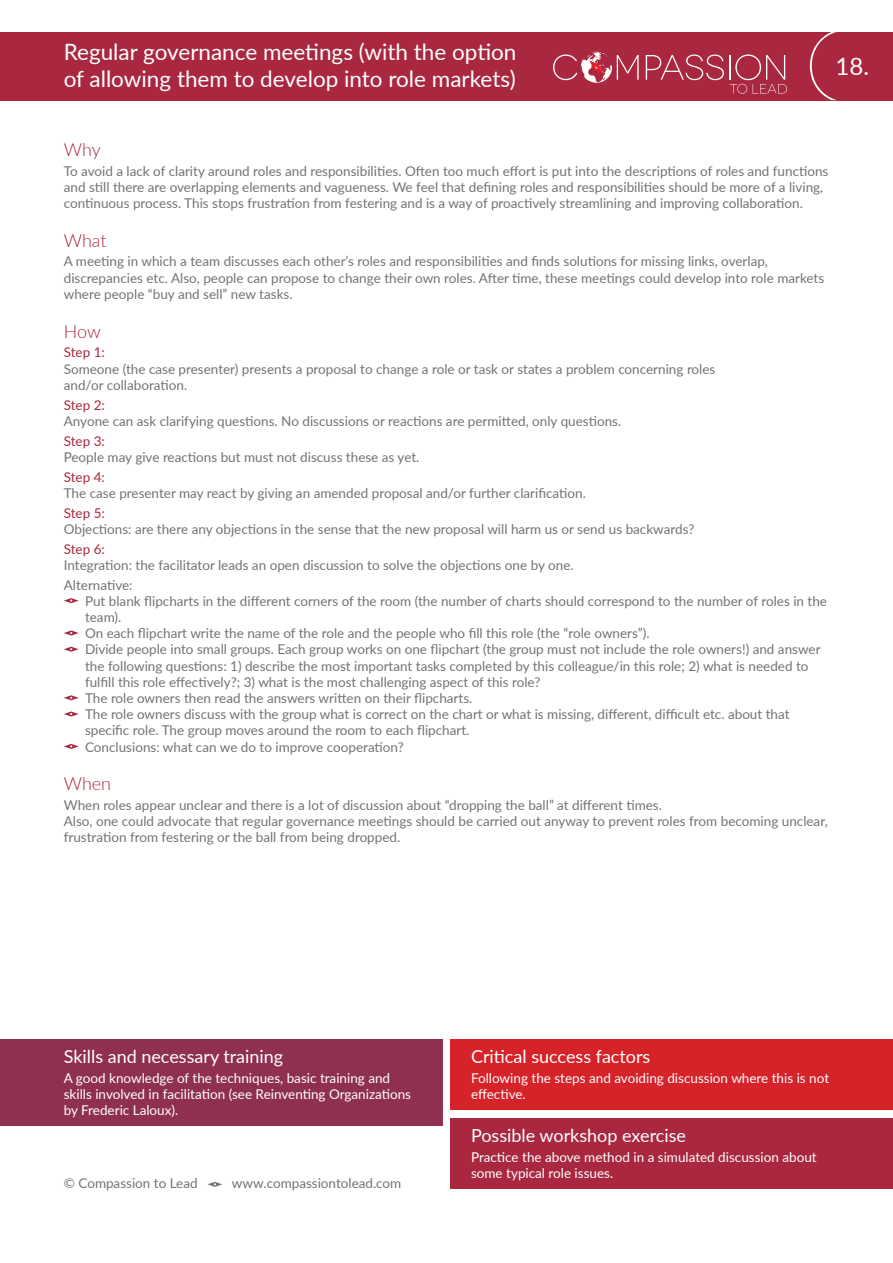
<style>
.page{position:relative;width:893px;height:1263px;background:#fff}
.page>*{position:absolute;margin:0;border:0;box-sizing:border-box;transform-origin:0 0}
.t1{font:24px "Lato";color:#fff}
.t2{font:22.5px/27px "Lato";color:#fff}
.t3{font:18px "Lato";color:#fff}
.t4{font:300 18px "Lato";letter-spacing:-.005em;color:#a9283f}
.t5{font:13.5px/16.2px "Lato";color:#737374}
.t6{font:13.5px/16.2px "Lato";color:#fff}
.t7{font:13.5px "Lato";color:#a9283f}
</style>
<div class="page">
<svg style="left:207px;top:1182px;width:15px;height:5px"></svg>
<div style="left:0;top:32px;width:893px;height:68px;background:#a9283f"></div>
<svg style="left:64px;top:647px;width:15px;height:5px"></svg>
<svg style="left:64px;top:695px;width:15px;height:5px"></svg>
<svg style="left:64px;top:711px;width:15px;height:5px"></svg>
<svg style="left:64px;top:744px;width:15px;height:5px"></svg>
<svg style="left:64px;top:630px;width:15px;height:6px"></svg>
<svg style="left:64px;top:598px;width:15px;height:5px"></svg>
<div style="left:451px;top:1118px;width:442px;height:70px;background:#a9283f"></div>
<div style="left:451px;top:1039px;width:442px;height:70px;background:#d62229"></div>
<div style="left:0;top:1039px;width:442px;height:87px;background:#8f2f52"></div>
<svg style="left:646px;top:54px;width:141px;height:40px"></svg>
<svg style="left:553px;top:52px;width:86px;height:31px"></svg>
<svg style="left:810px;top:32px;width:26px;height:68px"></svg>
<h2 class="t2" style="left:64px;top:38px;width:454px">Regular governance meetings (with the option of allowing them to develop into role markets)</h2>
<h1 class="t1" style="left:836px;top:49px;width:35px">18.</h1>
<h3 class="t4" style="left:64px;top:137px;width:38px">Why</h3>
<p class="t5" style="left:64px;top:162px;width:766px">To avoid a lack of clarity around roles and responsibilities. Often too much effort is put into the descriptions of roles and functions and still there are overlapping elements and vagueness. We feel that defining roles and responsibilities should be more of a living, continuous process. This stops frustration from festering and is a way of proactively streamlining and improving collaboration.</p>
<h3 class="t4" style="left:64px;top:228px;width:44px">What</h3>
<p class="t5" style="left:64px;top:253px;width:762px">A meeting in which a team discusses each other’s roles and responsibilities and finds solutions for missing links, overlap, discrepancies etc. Also, people can propose to change their own roles. After time, these meetings could develop into role markets where people “buy and sell” new tasks.</p>
<h3 class="t4" style="left:64px;top:318px;width:38px">How</h3>
<p class="t7" style="left:64px;top:343px;width:43px">Step 1:</p>
<p class="t5" style="left:64px;top:360px;width:653px">Someone (the case presenter) presents a proposal to change a role or task or states a problem concerning roles and/or collaboration.</p>
<p class="t7" style="left:64px;top:395px;width:43px">Step 2:</p>
<p class="t5" style="left:64px;top:412px;width:559px">Anyone can ask clarifying questions. No discussions or reactions are permitted, only questions.</p>
<p class="t7" style="left:64px;top:431px;width:43px">Step 3:</p>
<p class="t5" style="left:64px;top:448px;width:357px">People may give reactions but must not discuss these as yet.</p>
<p class="t7" style="left:64px;top:467px;width:43px">Step 4:</p>
<p class="t5" style="left:64px;top:484px;width:524px">The case presenter may react by giving an amended proposal and/or further clarification.</p>
<p class="t7" style="left:64px;top:503px;width:43px">Step 5:</p>
<p class="t5" style="left:64px;top:520px;width:632px">Objections: are there any objections in the sense that the new proposal will harm us or send us backwards?</p>
<p class="t7" style="left:64px;top:539px;width:43px">Step 6:</p>
<p class="t5" style="left:64px;top:554px;width:511px;line-height:19.8px">Integration: the facilitator leads an open discussion to solve the objections one by one.<br>Alternative:</p>
<p class="t5" style="left:85px;top:592px;width:743px">Put blank flipcharts in the different corners of the room (the number of charts should correspond to the number of roles in the team).<br>On each flipchart write the name of the role and the people who fill this role (the “role owners”).<br>Divide people into small groups. Each group works on one flipchart (the group must not include the role owners!) and answer the following questions: 1) describe the most important tasks completed by this colleague/in this role; 2) what is needed to fulfill this role effectively?; 3) what is the most challenging aspect of this role?<br>The role owners then read the answers written on their flipcharts.<br>The role owners discuss with the group what is correct on the chart or what is missing, different, difficult etc. about that specific role. The group moves around the room to each flipchart.<br>Conclusions: what can we do to improve cooperation?</p>
<h3 class="t4" style="left:64px;top:771px;width:49px">When</h3>
<p class="t5" style="left:64px;top:796px;width:765px">When roles appear unclear and there is a lot of discussion about “dropping the ball” at different times.<br>Also, one could advocate that regular governance meetings should be carried out anyway to prevent roles from becoming unclear, frustration from festering or the ball from being dropped.</p>
<h3 class="t3" style="left:64px;top:1043px;width:221px">Skills and necessary training</h3>
<p class="t6" style="left:64px;top:1069px;width:349px">A good knowledge of the techniques, basic training and skills involved in facilitation (see Reinventing Organizations by Frederic Laloux).</p>
<p class="t5" style="left:64px;top:1175px;width:135px">© Compassion to Lead</p>
<p class="t5" style="left:232px;top:1175px;width:171px">www.compassiontolead.com</p>
<h3 class="t3" style="left:471px;top:1043px;width:181px">Critical success factors</h3>
<p class="t6" style="left:471px;top:1069px;width:360px">Following the steps and avoiding discussion where this is not effective.</p>
<h3 class="t3" style="left:471px;top:1122px;width:217px">Possible workshop exercise</h3>
<p class="t6" style="left:471px;top:1148px;width:347px">Practice the above method in a simulated discussion about some typical role issues.</p>
</div>
